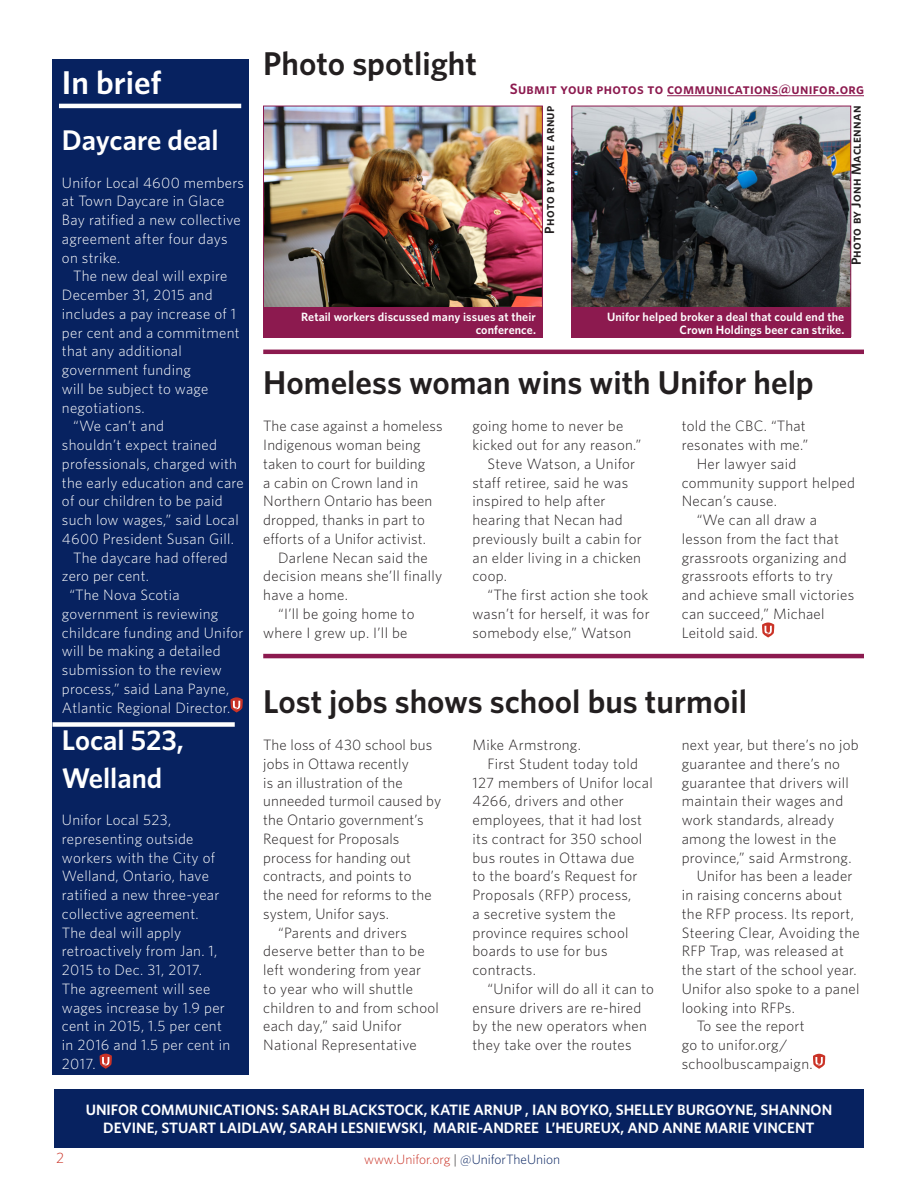
<style>
.page{position:relative;width:918px;height:1188px;background:#fff}
.page>*{position:absolute;margin:0;border:0;box-sizing:border-box;transform-origin:0 0}
.Feature_HED{font:600 33px "Whitney";color:#231f20}
.In_Brief__HED{font:600 33px "Whitney";color:#fff}
.In_Brief__subheading{font:600 28.5px/37.5px "Whitney";color:#fff}
.Body_Copy_Indent{font:300 15px/18.8px "Whitney";letter-spacing:.02em;color:#231f20}
.In_brief___Body_copy{font:300 15px/18.8px "Whitney";letter-spacing:.02em;color:#fff}
.Body_Copy_No_Indent{font:300 15px/18.8px "Whitney";letter-spacing:.01em;color:#231f20}
.Body_Copy_No_Indent-2{font:300 15px/18.8px "Whitney";letter-spacing:.02em;color:#fff}
.Masthead{font:600 15px/18px "Whitney";color:#fff;text-align:center}
.Photo_Spotlight__Sub{font:15px "Whitney Semibold SC";letter-spacing:.02em;color:#8c1a4f}
.Body_Copy_Indent-2{font:300 15px "Whitney";color:#ca3327}
.Photo_Spotlight__Cre{font:13.5px "Whitney Semibold SC";letter-spacing:.02em;color:#231f20}
.t1{font:300 13.5px "Whitney";color:#072260}
.Cutline{font:600 12px/13.5px "Whitney";letter-spacing:.01em;color:#fff;text-align:right}
.s1{color:#ca3327}
.s2{color:#231f20}
</style>
<div class="page">
<div style="left:54px;top:1089px;width:810px;height:59px;background:#072260"></div>
<hr style="left:263px;top:654px;width:601px;height:4px;background:#8c1a4f">
<hr style="left:263px;top:350px;width:601px;height:4px;background:#8c1a4f">
<img style="left:265px;top:108px;width:276px;height:199px">
<div style="left:263px;top:106px;width:280px;height:231px;border:1px solid #8c1a4f"></div>
<img style="left:574px;top:108px;width:275px;height:199px">
<div style="left:572px;top:106px;width:279px;height:231px;border:1px solid #8c1a4f"></div>
<hr style="left:667px;top:95px;width:197px;height:1px;background:#8c1a4f">
<div style="left:52px;top:59px;width:197px;height:1016px;background:#072260"></div>
<svg style="left:230px;top:697px;width:13px;height:15px"></svg>
<svg style="left:100px;top:1054px;width:12px;height:15px"></svg>
<hr style="left:59px;top:104px;width:182px;height:4px;background:#fff">
<div style="left:52px;top:722px;width:183px;height:5px;background:#fff"></div>
<div style="left:263px;top:307px;width:280px;height:31px;background:#8c1a4f"></div>
<div style="left:572px;top:307px;width:279px;height:31px;background:#8c1a4f"></div>
<svg style="left:762px;top:623px;width:12px;height:15px"></svg>
<svg style="left:813px;top:1054px;width:12px;height:15px"></svg>
<p class="In_Brief__HED" style="left:62px;top:60px;width:101px">In brief</p>
<p class="In_Brief__subheading" style="left:62px;top:121px;width:158px">Daycare deal</p>
<p class="In_brief___Body_copy" style="left:62px;top:172px;width:184px">Unifor Local 4600 members at Town Daycare in Glace<br>Bay ratified a new collective agreement after four days on strike.</p>
<p class="In_brief___Body_copy" style="left:62px;top:266px;width:179px;text-indent:11px">The new deal will expire<br>December 31, 2015 and includes a pay increase of 1 per cent and a commitment that any additional government funding<br>will be subject to wage negotiations.</p>
<p class="In_brief___Body_copy" style="left:62px;top:416px;width:183px;text-indent:11px">“We can’t and<br>shouldn’t expect trained professionals, charged with the early education and care of our children to be paid such low wages,” said Local<br>4600 President Susan Gill.</p>
<p class="In_brief___Body_copy" style="left:62px;top:547px;width:167px;text-indent:11px">The daycare had offered zero per cent.</p>
<p class="In_brief___Body_copy" style="left:62px;top:585px;width:183px;text-indent:8px">“The Nova Scotia government is reviewing childcare funding and Unifor will be making a detailed submission to the review process,” said Lana Payne,<br>Atlantic Regional Director.</p>
<p class="In_Brief__subheading" style="left:62px;top:721px;width:123px">Local 523,<br>Welland</p>
<p class="Body_Copy_No_Indent-2" style="left:62px;top:810px;width:159px">Unifor Local 523, representing outside workers with the City of<br>Welland, Ontario, have ratified a new three-year collective agreement.</p>
<p class="Body_Copy_No_Indent-2" style="left:62px;top:922px;width:157px">The deal will apply retroactively from Jan. 1,<br>2015 to Dec. 31, 2017.</p>
<p class="Body_Copy_No_Indent-2" style="left:62px;top:979px;width:170px">The agreement will see wages increase by 1.9 per cent in 2015, 1.5 per cent in 2016 and 1.5 per cent in<br>2017.</p>
<p class="Feature_HED" style="left:263px;top:42px;width:215px">Photo spotlight</p>
<p class="Photo_Spotlight__Sub" style="left:510px;top:80px;width:356px">Submit your photos to communications@unifor.org</p>
<p class="Photo_Spotlight__Cre" style="left:848px;top:265px;width:161px;rotate:-90deg">Photo by Jonh Maclennan</p>
<p class="Photo_Spotlight__Cre" style="left:541px;top:234px;width:129px;rotate:-90deg">Photo by katie arnup</p>
<p class="Cutline" style="left:301px;top:309px;width:236px">Retail workers discussed many issues at their conference.</p>
<p class="Cutline" style="left:607px;top:309px;width:239px">Unifor helped broker a deal that could end the<br>Crown Holdings beer can strike.</p>
<p class="Feature_HED" style="left:263px;top:360px;width:552px">Homeless woman wins with Unifor help</p>
<p class="Body_Copy_No_Indent" style="left:263px;top:416px;width:181px">The case against a homeless<br>Indigenous woman being taken to court for building<br>a cabin on Crown land in<br>Northern Ontario has been dropped, thanks in part to efforts of a Unifor activist.</p>
<p class="Body_Copy_Indent" style="left:263px;top:547px;width:180px;text-indent:15px">Darlene Necan said the decision means she’ll finally have a home.</p>
<p class="Body_Copy_Indent" style="left:263px;top:604px;width:153px;text-indent:15px">“I’ll be going home to where I grew up. I’ll be</p>
<p class="Body_Copy_Indent" style="left:472px;top:416px;width:170px">going home to never be kicked out for any reason.”</p>
<p class="Body_Copy_Indent" style="left:472px;top:454px;width:171px;text-indent:15px">Steve Watson, a Unifor staff retiree, said he was inspired to help after hearing that Necan had previously built a cabin for an elder living in a chicken coop.</p>
<p class="Body_Copy_Indent" style="left:472px;top:585px;width:179px;text-align:justify;text-indent:15px">“The first action she took wasn’t for herself, it was for somebody else,” Watson</p>
<p class="Body_Copy_Indent" style="left:682px;top:416px;width:128px">told the CBC. “That resonates with me.”</p>
<p class="Body_Copy_Indent" style="left:682px;top:454px;width:175px;text-indent:15px">Her lawyer said community support helped<br>Necan’s cause.</p>
<p class="Body_Copy_Indent" style="left:682px;top:510px;width:174px;text-indent:15px">“We can all draw a lesson from the fact that grassroots organizing and grassroots efforts to try and achieve small victories can succeed,” Michael<br>Leitold said.</p>
<p class="Feature_HED" style="left:263px;top:679px;width:485px">Lost jobs shows school bus turmoil</p>
<p class="Body_Copy_No_Indent" style="left:263px;top:735px;width:180px">The loss of 430 school bus jobs in Ottawa recently<br>is an illustration of the unneeded turmoil caused by the Ontario government’s<br>Request for Proposals process for handing out contracts, and points to<br>the need for reforms to the system, Unifor says.</p>
<p class="Body_Copy_Indent" style="left:263px;top:922px;width:177px;text-indent:15px">“Parents and drivers deserve better than to be left wondering from year<br>to year who will shuttle children to and from school each day,” said Unifor<br>National Representative</p>
<p class="Body_Copy_Indent" style="left:472px;top:735px;width:110px">Mike Armstrong.</p>
<p class="Body_Copy_Indent" style="left:472px;top:754px;width:182px;text-indent:15px">First Student today told<br>127 members of Unifor local<br>4266, drivers and other employees, that it had lost its contract for 350 school bus routes in Ottawa due<br>to the board’s Request for<br>Proposals (RFP) process,<br>a secretive system the province requires school boards to use for bus contracts.</p>
<p class="Body_Copy_Indent" style="left:472px;top:979px;width:183px;text-indent:15px">“Unifor will do all it can to ensure drivers are re-hired by the new operators when they take over the routes</p>
<p class="Body_Copy_Indent" style="left:682px;top:735px;width:179px">next year, but there’s no job guarantee and there’s no guarantee that drivers will maintain their wages and work standards, already among the lowest in the province,” said Armstrong.</p>
<p class="Body_Copy_Indent" style="left:682px;top:866px;width:180px;text-indent:15px">Unifor has been a leader in raising concerns about the RFP process. Its report,<br>Steering Clear, Avoiding the<br>RFP Trap, was released at the start of the school year.<br>Unifor also spoke to a panel looking into RFPs.</p>
<p class="Body_Copy_Indent" style="left:682px;top:1016px;width:132px;text-indent:15px">To see the report go to unifor.org/ schoolbuscampaign.</p>
<p class="Masthead" style="left:86px;top:1101px;width:748px">UNIFOR COMMUNICATIONS: SARAH BLACKSTOCK, KATIE ARNUP , IAN BOYKO, SHELLEY BURGOYNE, SHANNON<br>DEVINE, STUART LAIDLAW, SARAH LESNIEWSKI, MARIE-ANDREE L’HEUREUX, AND ANNE MARIE VINCENT</p>
<p class="Body_Copy_Indent-2" style="left:56px;top:1147px;width:10px">2</p>
<p class="t1" style="left:364px;top:1151px;width:198px"><span class="s1">www.Unifor.org</span> <span class="s2">|</span> @UniforTheUnion</p>
</div>
